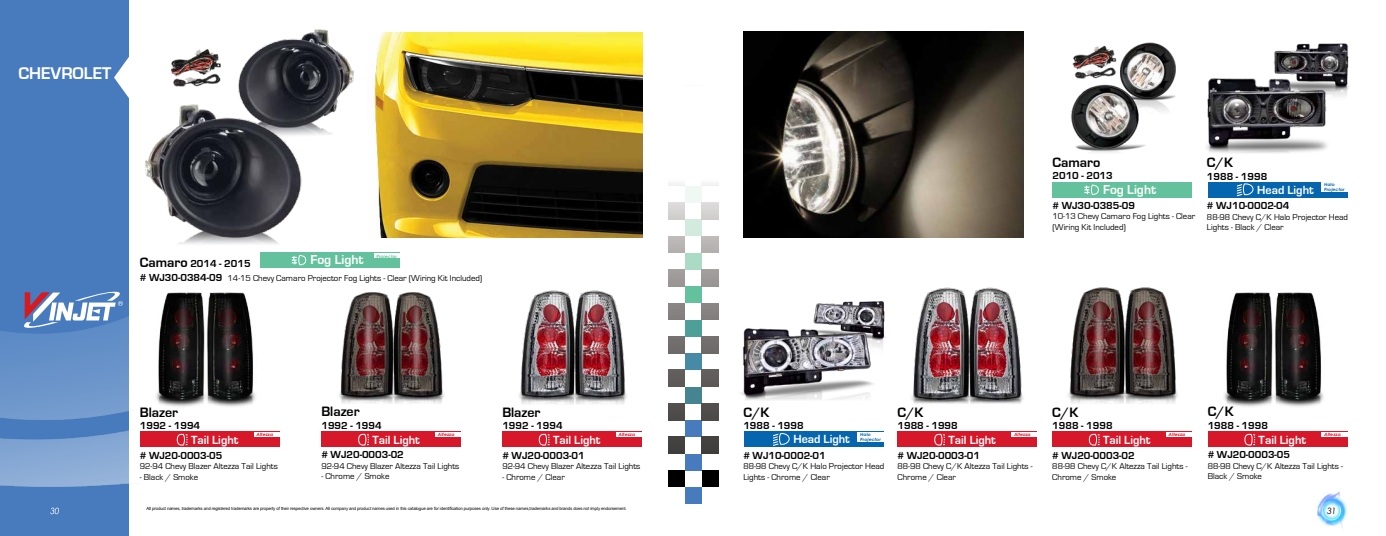
<style>
.page{position:relative;width:1386px;height:536px;background:#fff}
.page>*{position:absolute;margin:0;border:0;box-sizing:border-box;transform-origin:0 0}
.t1{font:700 17.5px "Eurostile";color:#fff}
.t2{font:700 14px "Eurostile";color:#000}
.t3{font:700 13.39px "Eurostile";color:#fff}
.t4{font:700 12.16px "Eurostile";color:#fff}
.t5{font:700 10.5px "Eurostile";color:#000}
.t6{font:8.75px/10.5px "Eurostile";color:#000}
.t7{font:italic 8.75px "Century Gothic";color:#000}
.t8{font:italic 8.75px "Century Gothic";color:#fff}
.t9{font:4.38px "Arial";letter-spacing:-.025em;color:#000}
.t10{font:italic 700 4.38px "Century Gothic";color:#d7182a;scale:1.09 1}
.t11{font:italic 700 4.38px "Century Gothic";color:#0665af;scale:1.09 1}
.t12{font:italic 700 4.38px "Century Gothic";color:#63c29d;scale:1.09 1}
.s1{font-size:14px}
.s2{font-weight:700;font-size:10.5px}
</style>
<div class="page">
<div style="left:0;top:0;width:129px;height:536px;background:#477bbe"></div>
<img style="left:1316px;top:491px;width:31px;height:37px">
<img style="left:0;top:316px;width:134px;height:170px">
<svg style="left:24px;top:291px;width:99px;height:38px"></svg>
<div style="left:685px;top:186px;width:16px;height:16px;background:#f0f8f4"></div>
<div style="left:668px;top:202px;width:17px;height:17px;background:#d6d3d3"></div>
<div style="left:685px;top:219px;width:16px;height:17px;background:#d3ebdf"></div>
<div style="left:668px;top:236px;width:17px;height:17px;background:#b9b5b5"></div>
<div style="left:685px;top:253px;width:16px;height:16px;background:#abdbc5"></div>
<div style="left:668px;top:269px;width:17px;height:17px;background:#9f9b9b"></div>
<div style="left:685px;top:286px;width:16px;height:17px;background:#63c29d"></div>
<div style="left:668px;top:303px;width:17px;height:16px;background:#868281"></div>
<div style="left:685px;top:319px;width:16px;height:17px;background:#4e9f97"></div>
<div style="left:668px;top:336px;width:17px;height:17px;background:#726e6e"></div>
<div style="left:685px;top:353px;width:16px;height:17px;background:#478aa5"></div>
<div style="left:668px;top:370px;width:17px;height:16px;background:#5f5c5b"></div>
<div style="left:685px;top:386px;width:16px;height:17px;background:#468492"></div>
<div style="left:668px;top:403px;width:17px;height:17px;background:#504d4c"></div>
<div style="left:685px;top:420px;width:16px;height:17px;background:#477bbe"></div>
<div style="left:668px;top:437px;width:17px;height:16px;background:#423f3f"></div>
<div style="left:685px;top:453px;width:16px;height:17px;background:#477bbe"></div>
<div style="left:668px;top:470px;width:17px;height:17px;background:#000"></div>
<div style="left:685px;top:487px;width:16px;height:16px;background:#477bbe"></div>
<div style="left:702px;top:202px;width:16px;height:17px;background:#d6d3d3"></div>
<div style="left:702px;top:236px;width:16px;height:17px;background:#b9b5b5"></div>
<div style="left:702px;top:269px;width:16px;height:17px;background:#9f9b9b"></div>
<div style="left:702px;top:303px;width:16px;height:16px;background:#868281"></div>
<div style="left:702px;top:336px;width:16px;height:17px;background:#726e6e"></div>
<div style="left:702px;top:370px;width:16px;height:16px;background:#5f5c5b"></div>
<div style="left:702px;top:403px;width:16px;height:17px;background:#504d4c"></div>
<div style="left:702px;top:437px;width:16px;height:16px;background:#423f3f"></div>
<div style="left:702px;top:470px;width:16px;height:17px;background:#000"></div>
<svg style="left:114px;top:57px;width:15px;height:41px"></svg>
<img style="left:130px;top:292px;width:126px;height:115px">
<img style="left:339px;top:292px;width:105px;height:112px">
<img style="left:145px;top:29px;width:209px;height:215px">
<img style="left:519px;top:290px;width:108px;height:114px">
<div style="left:260px;top:252px;width:140px;height:16px;background:#63c29d"></div>
<hr style="left:374px;top:254px;width:26px;height:4px;background:#fff">
<svg style="left:292px;top:254px;width:14px;height:12px"></svg>
<div style="left:140px;top:431px;width:140px;height:16px;background:#d7182a"></div>
<hr style="left:254px;top:432px;width:27px;height:4px;background:#fff">
<svg style="left:176px;top:433px;width:11px;height:13px"></svg>
<div style="left:321px;top:431px;width:140px;height:16px;background:#d7182a"></div>
<hr style="left:435px;top:432px;width:27px;height:4px;background:#fff">
<svg style="left:358px;top:433px;width:11px;height:13px"></svg>
<div style="left:502px;top:431px;width:140px;height:16px;background:#d7182a"></div>
<hr style="left:616px;top:432px;width:27px;height:4px;background:#fff">
<svg style="left:538px;top:433px;width:12px;height:13px"></svg>
<img style="left:372px;top:32px;width:271px;height:206px">
<img style="left:1206px;top:43px;width:143px;height:110px">
<img style="left:740px;top:301px;width:146px;height:99px">
<img style="left:1224px;top:292px;width:100px;height:115px">
<img style="left:1068px;top:287px;width:110px;height:116px">
<img style="left:1071px;top:42px;width:105px;height:111px">
<img style="left:911px;top:287px;width:112px;height:117px">
<div style="left:1053px;top:182px;width:139px;height:16px;background:#63c29d"></div>
<svg style="left:1084px;top:184px;width:15px;height:11px"></svg>
<div style="left:898px;top:431px;width:139px;height:16px;background:#d7182a"></div>
<hr style="left:1011px;top:432px;width:27px;height:4px;background:#fff">
<svg style="left:934px;top:433px;width:11px;height:13px"></svg>
<div style="left:1052px;top:431px;width:140px;height:16px;background:#d7182a"></div>
<hr style="left:1166px;top:432px;width:27px;height:4px;background:#fff">
<svg style="left:1089px;top:433px;width:11px;height:13px"></svg>
<div style="left:1208px;top:431px;width:140px;height:16px;background:#d7182a"></div>
<hr style="left:1322px;top:432px;width:26px;height:4px;background:#fff">
<svg style="left:1244px;top:433px;width:11px;height:13px"></svg>
<div style="left:1208px;top:182px;width:139px;height:16px;background:#0665af"></div>
<div style="left:1321px;top:182px;width:27px;height:5px;background:#fff"></div>
<div style="left:1321px;top:187px;width:27px;height:5px;background:#fff"></div>
<svg style="left:1237px;top:183px;width:17px;height:13px"></svg>
<div style="left:744px;top:431px;width:140px;height:16px;background:#0665af"></div>
<hr style="left:858px;top:432px;width:26px;height:4px;background:#fff">
<hr style="left:858px;top:437px;width:26px;height:4px;background:#fff">
<svg style="left:773px;top:433px;width:17px;height:13px"></svg>
<img style="left:743px;top:32px;width:281px;height:206px">
<h1 class="t1" style="left:18px;top:64px;width:95px">CHEVROLET</h1>
<p class="t8" style="left:50px;top:504px;width:11px">30</p>
<p class="t12" style="left:376px;top:252px;width:20px">Projector</p>
<h3 class="t3" style="left:310px;top:252px;width:55px">Fog Light</h3>
<p class="t5" style="left:140px;top:257px;width:112px"><span class="s1">Camaro</span> 2014 - 2015</p>
<p class="t6" style="left:140px;top:272px;width:344px"><span class="s2"># WJ30-0384-09</span> 14-15 Chevy Camaro Projector Fog Lights - Clear (Wiring Kit Included)</p>
<h2 class="t2" style="left:140px;top:404px;width:40px">Blazer</h2>
<p class="t5" style="left:140px;top:420px;width:62px">1992 - 1994</p>
<p class="t5" style="left:140px;top:449px;width:84px"># WJ20-0003-05</p>
<p class="t6" style="left:140px;top:461px;width:140px">92-94 Chevy Blazer Altezza Tail Lights</p>
<p class="t6" style="left:140px;top:471px;width:60px">- Black / Smoke</p>
<p class="t10" style="left:257px;top:431px;width:17px">Altezza</p>
<h3 class="t4" style="left:191px;top:433px;width:49px">Tail Light</h3>
<h2 class="t2" style="left:321px;top:404px;width:40px">Blazer</h2>
<p class="t5" style="left:321px;top:419px;width:62px">1992 - 1994</p>
<p class="t5" style="left:321px;top:449px;width:84px"># WJ20-0003-02</p>
<p class="t6" style="left:321px;top:460px;width:140px">92-94 Chevy Blazer Altezza Tail Lights</p>
<p class="t6" style="left:321px;top:471px;width:69px">- Chrome / Smoke</p>
<p class="t10" style="left:438px;top:431px;width:17px">Altezza</p>
<h3 class="t4" style="left:372px;top:433px;width:49px">Tail Light</h3>
<h2 class="t2" style="left:502px;top:404px;width:40px">Blazer</h2>
<p class="t5" style="left:502px;top:420px;width:62px">1992 - 1994</p>
<p class="t5" style="left:502px;top:449px;width:84px"># WJ20-0003-01</p>
<p class="t6" style="left:502px;top:461px;width:140px">92-94 Chevy Blazer Altezza Tail Lights</p>
<p class="t6" style="left:502px;top:471px;width:64px">- Chrome / Clear</p>
<p class="t10" style="left:619px;top:431px;width:17px">Altezza</p>
<h3 class="t4" style="left:553px;top:433px;width:49px">Tail Light</h3>
<p class="t9" style="left:146px;top:505px;width:482px">All product names, trademarks and registered trademarks are property of their respective owners. All company and product names used in this catalogue are for identification purposes only. Use of these names,trademarks and brands does not imply endorsement.</p>
<h2 class="t2" style="left:1053px;top:154px;width:49px">Camaro</h2>
<p class="t5" style="left:1053px;top:170px;width:62px">2010 - 2013</p>
<p class="t5" style="left:1053px;top:200px;width:84px"># WJ30-0385-09</p>
<p class="t6" style="left:1053px;top:211px;width:144px">10-13 Chevy Camaro Fog Lights - Clear (Wiring Kit Included)</p>
<h3 class="t3" style="left:1103px;top:182px;width:55px">Fog Light</h3>
<h2 class="t2" style="left:1207px;top:155px;width:28px">C/K</h2>
<p class="t5" style="left:1207px;top:170px;width:62px">1988 - 1998</p>
<p class="t5" style="left:1207px;top:200px;width:84px"># WJ10-0002-04</p>
<p class="t6" style="left:1207px;top:211px;width:143px">88-98 Chevy C/K Halo Projector Head<br>Lights - Black / Clear</p>
<p class="t11" style="left:1324px;top:181px;width:11px">Halo</p>
<h3 class="t4" style="left:1257px;top:183px;width:58px">Head Light</h3>
<p class="t11" style="left:1324px;top:186px;width:20px">Projector</p>
<h2 class="t2" style="left:743px;top:404px;width:28px">C/K</h2>
<p class="t5" style="left:743px;top:420px;width:62px">1988 - 1998</p>
<p class="t5" style="left:743px;top:449px;width:84px"># WJ10-0002-01</p>
<p class="t6" style="left:743px;top:461px;width:143px">88-98 Chevy C/K Halo Projector Head<br>Lights - Chrome / Clear</p>
<p class="t11" style="left:860px;top:431px;width:11px">Halo</p>
<h3 class="t4" style="left:793px;top:432px;width:58px">Head Light</h3>
<p class="t11" style="left:860px;top:436px;width:20px">Projector</p>
<h2 class="t2" style="left:898px;top:404px;width:28px">C/K</h2>
<p class="t5" style="left:898px;top:420px;width:62px">1988 - 1998</p>
<p class="t5" style="left:898px;top:449px;width:84px"># WJ20-0003-01</p>
<p class="t6" style="left:898px;top:461px;width:137px">88-98 Chevy C/K Altezza Tail Lights -<br>Chrome / Clear</p>
<p class="t10" style="left:1014px;top:431px;width:17px">Altezza</p>
<h3 class="t4" style="left:948px;top:433px;width:49px">Tail Light</h3>
<h2 class="t2" style="left:1052px;top:404px;width:28px">C/K</h2>
<p class="t5" style="left:1052px;top:420px;width:62px">1988 - 1998</p>
<p class="t5" style="left:1052px;top:449px;width:84px"># WJ20-0003-02</p>
<p class="t6" style="left:1052px;top:461px;width:137px">88-98 Chevy C/K Altezza Tail Lights -<br>Chrome / Smoke</p>
<p class="t10" style="left:1169px;top:431px;width:17px">Altezza</p>
<h3 class="t4" style="left:1103px;top:433px;width:49px">Tail Light</h3>
<h2 class="t2" style="left:1208px;top:404px;width:28px">C/K</h2>
<p class="t5" style="left:1208px;top:419px;width:62px">1988 - 1998</p>
<p class="t5" style="left:1208px;top:449px;width:84px"># WJ20-0003-05</p>
<p class="t6" style="left:1208px;top:460px;width:137px">88-98 Chevy C/K Altezza Tail Lights -<br>Black / Smoke</p>
<p class="t10" style="left:1324px;top:431px;width:17px">Altezza</p>
<h3 class="t4" style="left:1259px;top:433px;width:49px">Tail Light</h3>
<p class="t7" style="left:1327px;top:504px;width:11px">31</p>
</div>
